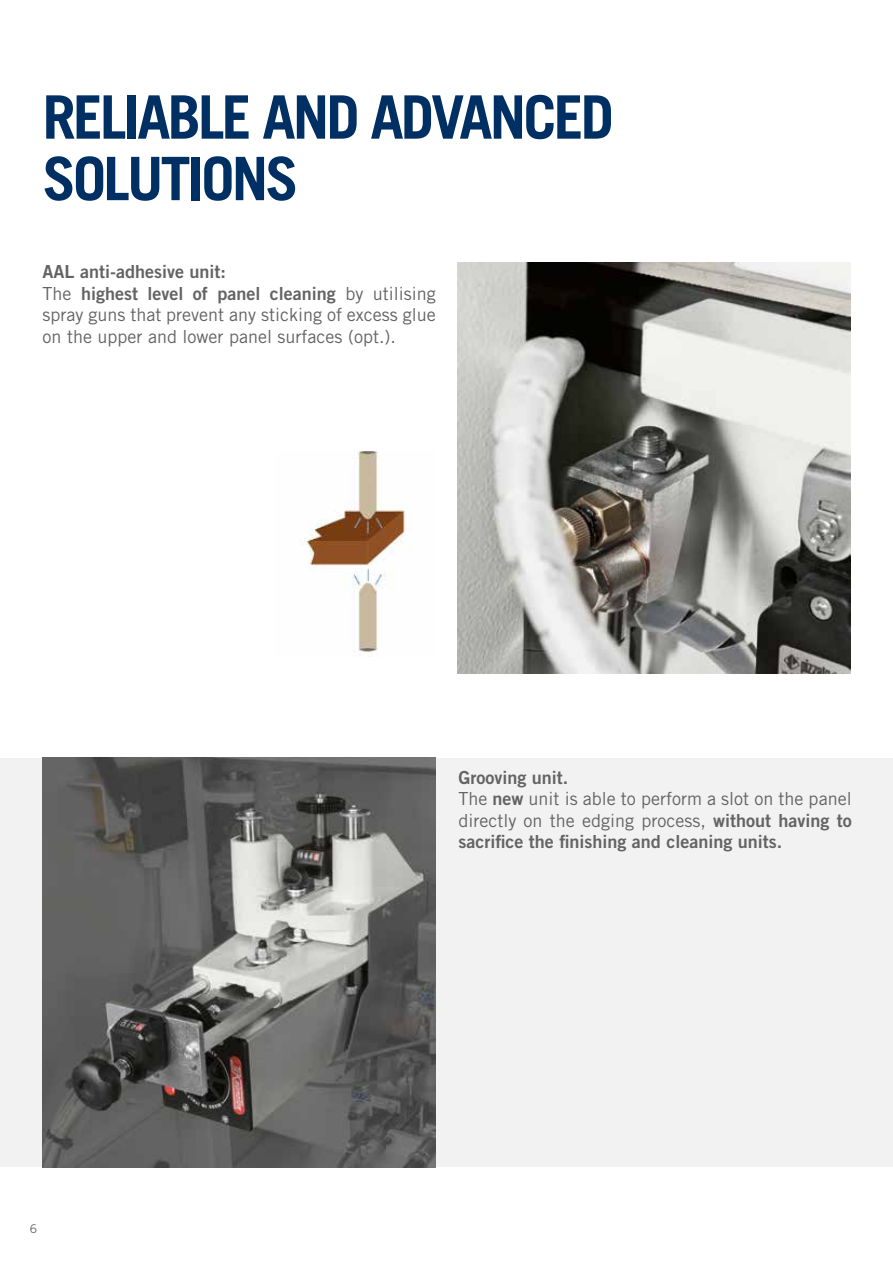
<style>
.page{position:relative;width:893px;height:1263px;background:#fff}
.page>*{position:absolute;margin:0;border:0;box-sizing:border-box;transform-origin:0 0}
.t1{font:700 60px/61.5px "Trade Gothic LT Std";letter-spacing:-.05em;color:#003063}
.t2{font:18px/21.6px "Trade Gothic LT Std";color:#646363}
.t3{font:18px/21.6px "Trade Gothic LT Std Bd 2";color:#646363}
.t4{font:12px "Trade Gothic LT Std";color:#646363}
.s1{font-family:"Trade Gothic LT Std"}
.s2{font-family:"Trade Gothic LT Std Bd 2"}
</style>
<div class="page">
<div style="left:0;top:758px;width:893px;height:409px;background:#f2f2f2"></div>
<img style="left:457px;top:263px;width:393px;height:410px">
<img style="left:43px;top:758px;width:393px;height:410px">
<img style="left:300px;top:450px;width:109px;height:207px">
<h1 class="t1" style="left:43px;top:86px;width:573px">RELIABLE AND ADVANCED<br>SOLUTIONS</h1>
<p class="t3" style="left:43px;top:261px;width:395px">AAL anti-adhesive unit:<br><span class="s1">The</span> highest level of panel cleaning <span class="s1">by utilising</span></p>
<p class="t2" style="left:43px;top:304px;width:395px">spray guns that prevent any sticking of excess glue on the upper and lower panel surfaces (opt.).</p>
<p class="t4" style="left:30px;top:1222px;width:9px">6</p>
<p class="t3" style="left:458px;top:766px;width:111px">Grooving unit.</p>
<p class="t2" style="left:458px;top:788px;width:395px">The <span class="s2">new</span> unit is able to perform a slot on the panel directly on the edging process, <span class="s2">without having to</span></p>
<p class="t3" style="left:458px;top:831px;width:326px">sacrifice the finishing and cleaning units.</p>
</div>
